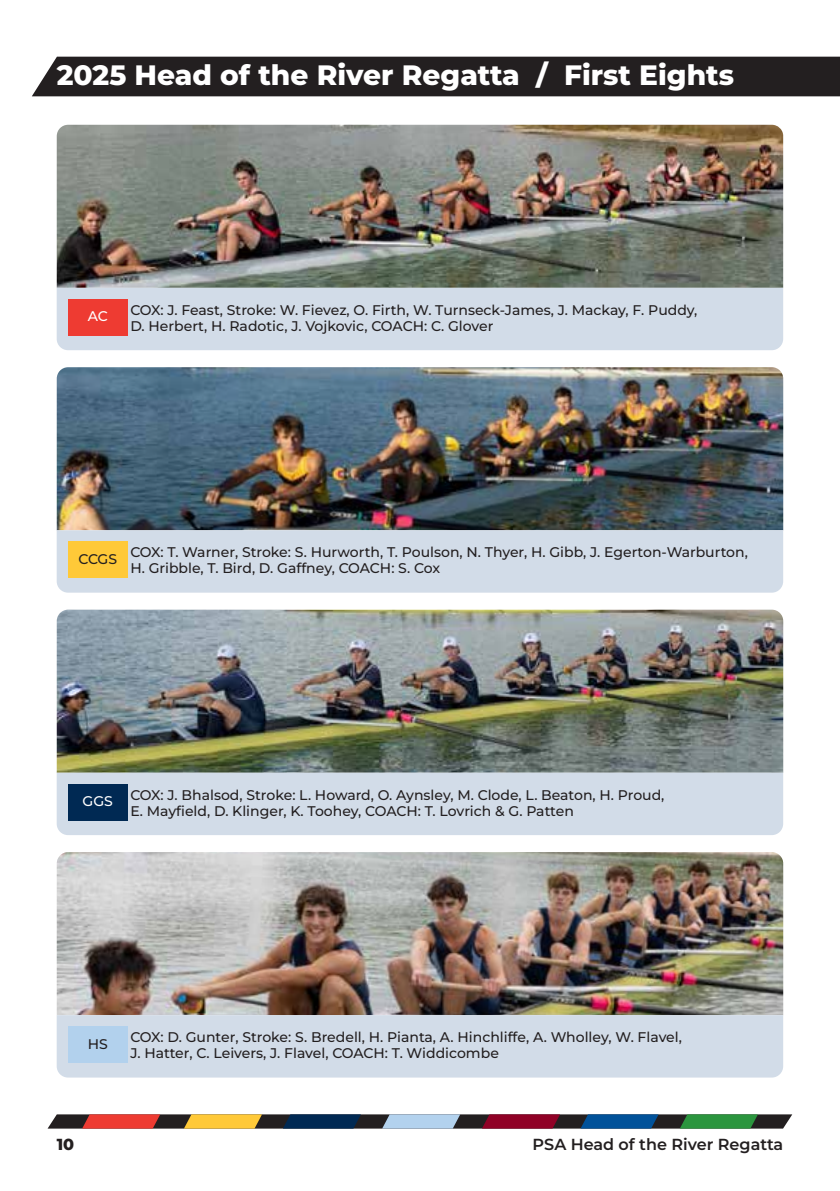
<style>
.page{position:relative;width:840px;height:1191px;background:#fff}
.page>*{position:absolute;margin:0;border:0;box-sizing:border-box;transform-origin:0 0}
.t1{font:800 28px "Montserrat";color:#fff}
.t2{font:600 16px "Montserrat";color:#231f20}
.t3{font:800 16px "Montserrat";color:#231f20}
.t4{font:500 14px/16px "Montserrat";color:#231f20}
.t5{font:500 14px "Montserrat";color:#fff}
</style>
<div class="page">
<svg style="left:48px;top:1114px;width:743px;height:14px;background:#615550"></svg>
<div style="left:32px;top:57px;width:807px;height:39px;background:#231f20"></div>
<img style="left:57px;top:125px;width:725px;height:163px">
<img style="left:57px;top:367px;width:725px;height:163px">
<img style="left:57px;top:609px;width:725px;height:163px">
<img style="left:57px;top:852px;width:725px;height:163px">
<div style="left:57px;top:288px;width:725px;height:62px;background:#d2dce8"></div>
<div style="left:68px;top:299px;width:59px;height:36px;background:#ee3b32"></div>
<div style="left:57px;top:530px;width:725px;height:62px;background:#d2dce8"></div>
<div style="left:68px;top:541px;width:59px;height:37px;background:#ffc938"></div>
<div style="left:57px;top:772px;width:725px;height:63px;background:#d2dce8"></div>
<div style="left:68px;top:784px;width:59px;height:36px;background:#002953"></div>
<div style="left:57px;top:1015px;width:725px;height:62px;background:#d2dce8"></div>
<div style="left:68px;top:1026px;width:59px;height:36px;background:#b2d1ed"></div>
<h1 class="t1" style="left:57px;top:55px;width:678px">2025 Head of the River Regatta / First Eights</h1>
<p class="t5" style="left:88px;top:307px;width:22px">AC</p>
<p class="t4" style="left:130px;top:303px;width:568px">COX: J. Feast, Stroke: W. Fievez, O. Firth, W. Turnseck-James, J. Mackay, F. Puddy,<br>D. Herbert, H. Radotic, J. Vojkovic, COACH: C. Glover</p>
<p class="t4" style="left:78px;top:552px;width:40px">CCGS</p>
<p class="t4" style="left:130px;top:545px;width:618px">COX: T. Warner, Stroke: S. Hurworth, T. Poulson, N. Thyer, H. Gibb, J. Egerton-Warburton,<br>H. Gribble, T. Bird, D. Gaffney, COACH: S. Cox</p>
<p class="t5" style="left:83px;top:791px;width:32px">GGS</p>
<p class="t4" style="left:130px;top:787px;width:535px">COX: J. Bhalsod, Stroke: L. Howard, O. Aynsley, M. Clode, L. Beaton, H. Proud,<br>E. Mayfield, D. Klinger, K. Toohey, COACH: T. Lovrich &amp; G. Patten</p>
<p class="t4" style="left:88px;top:1036px;width:22px">HS</p>
<p class="t4" style="left:130px;top:1030px;width:553px">COX: D. Gunter, Stroke: S. Bredell, H. Pianta, A. Hinchliffe, A. Wholley, W. Flavel,<br>J. Hatter, C. Leivers, J. Flavel, COACH: T. Widdicombe</p>
<p class="t3" style="left:57px;top:1132px;width:19px">10</p>
<p class="t2" style="left:532px;top:1133px;width:252px">PSA Head of the River Regatta</p>
</div>
